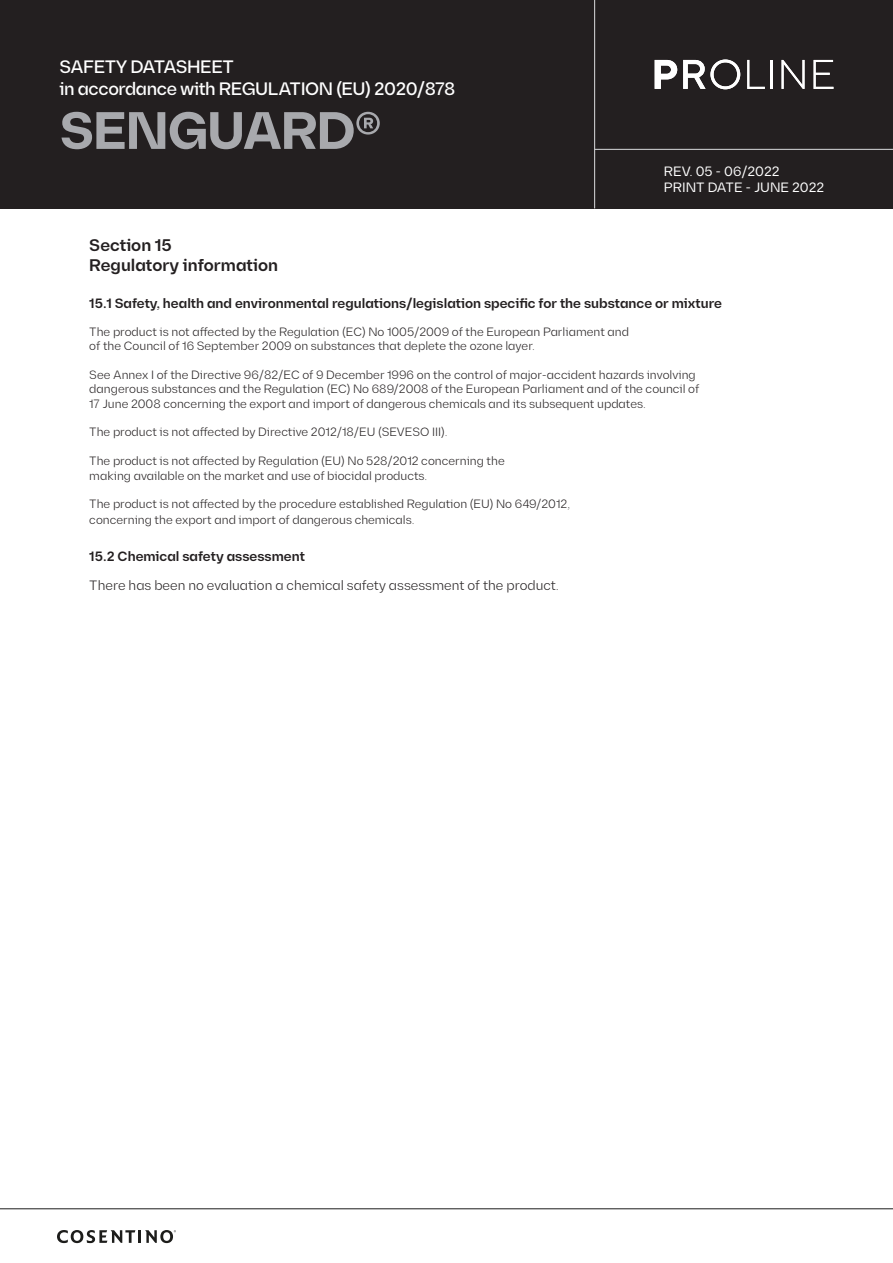
<style>
.page{position:relative;width:893px;height:1263px;background:#fff}
.page>*{position:absolute;margin:0;border:0;box-sizing:border-box;transform-origin:0 0}
.t1{font:700 52.5px "Diagramm";letter-spacing:-.025em;color:#a8a9ad}
.t2{font:500 18px/21.6px "Diagramm";letter-spacing:-.025em;color:#fff}
.Títulos{font:600 16.8px "Diagramm";color:#231f20}
.Subsecciones{font:600 13.5px "Diagramm";color:#231f20}
.Texto_General{font:300 13.5px "Diagramm";color:#231f20}
.t3{font:13.5px/16.2px "Diagramm";color:#fff}
.Texto_General-2{font:300 12px/14.4px "Diagramm";color:#231f20}
</style>
<div class="page">
<div style="left:0;top:0;width:893px;height:208px;background:#231f20"></div>
<svg style="left:655px;top:60px;width:22px;height:29px"></svg>
<svg style="left:683px;top:60px;width:57px;height:29px"></svg>
<svg style="left:747px;top:60px;width:18px;height:29px"></svg>
<hr style="left:770px;top:60px;width:2px;height:29px;background:#fff">
<svg style="left:782px;top:60px;width:22px;height:29px"></svg>
<svg style="left:814px;top:60px;width:19px;height:29px"></svg>
<hr style="left:595px;top:149px;width:298px;height:1px;background:#d1d2d4">
<hr style="left:594px;top:0;width:1px;height:208px;background:#d1d2d4">
<hr style="left:0;top:1208px;width:893px;height:1px;background:#1c1c1c">
<svg style="left:57px;top:1230px;width:119px;height:13px"></svg>
<h2 class="t2" style="left:60px;top:56px;width:397px">SAFETY DATASHEET<br>in accordance with REGULATION (EU) 2020/878</h2>
<h1 class="t1" style="left:60px;top:99px;width:324px">SENGUARD®</h1>
<p class="t3" style="left:664px;top:163px;width:162px">REV. 05 - 06/2022<br>PRINT DATE - JUNE 2022</p>
<p class="Títulos" style="left:89px;top:235px;width:84px">Section 15</p>
<p class="Títulos" style="left:89px;top:255px;width:190px">Regulatory information</p>
<p class="Subsecciones" style="left:89px;top:296px;width:634px">15.1 Safety, health and environmental regulations/legislation specific for the substance or mixture</p>
<p class="Texto_General-2" style="left:89px;top:324px;width:541px">The product is not affected by the Regulation (EC) No 1005/2009 of the European Parliament and of the Council of 16 September 2009 on substances that deplete the ozone layer.</p>
<p class="Texto_General-2" style="left:89px;top:367px;width:612px">See Annex I of the Directive 96/82/EC of 9 December 1996 on the control of major-accident hazards involving dangerous substances and the Regulation (EC) No 689/2008 of the European Parliament and of the council of<br>17 June 2008 concerning the export and import of dangerous chemicals and its subsequent updates.</p>
<p class="Texto_General-2" style="left:89px;top:425px;width:360px">The product is not affected by Directive 2012/18/EU (SEVESO III).</p>
<p class="Texto_General-2" style="left:89px;top:454px;width:417px">The product is not affected by Regulation (EU) No 528/2012 concerning the making available on the market and use of biocidal products.</p>
<p class="Texto_General-2" style="left:89px;top:497px;width:482px;line-height:15.3px">The product is not affected by the procedure established Regulation (EU) No 649/2012, concerning the export and import of dangerous chemicals.</p>
<p class="Subsecciones" style="left:89px;top:548px;width:217px">15.2 Chemical safety assessment</p>
<p class="Texto_General" style="left:89px;top:578px;width:471px">There has been no evaluation a chemical safety assessment of the product.</p>
</div>
